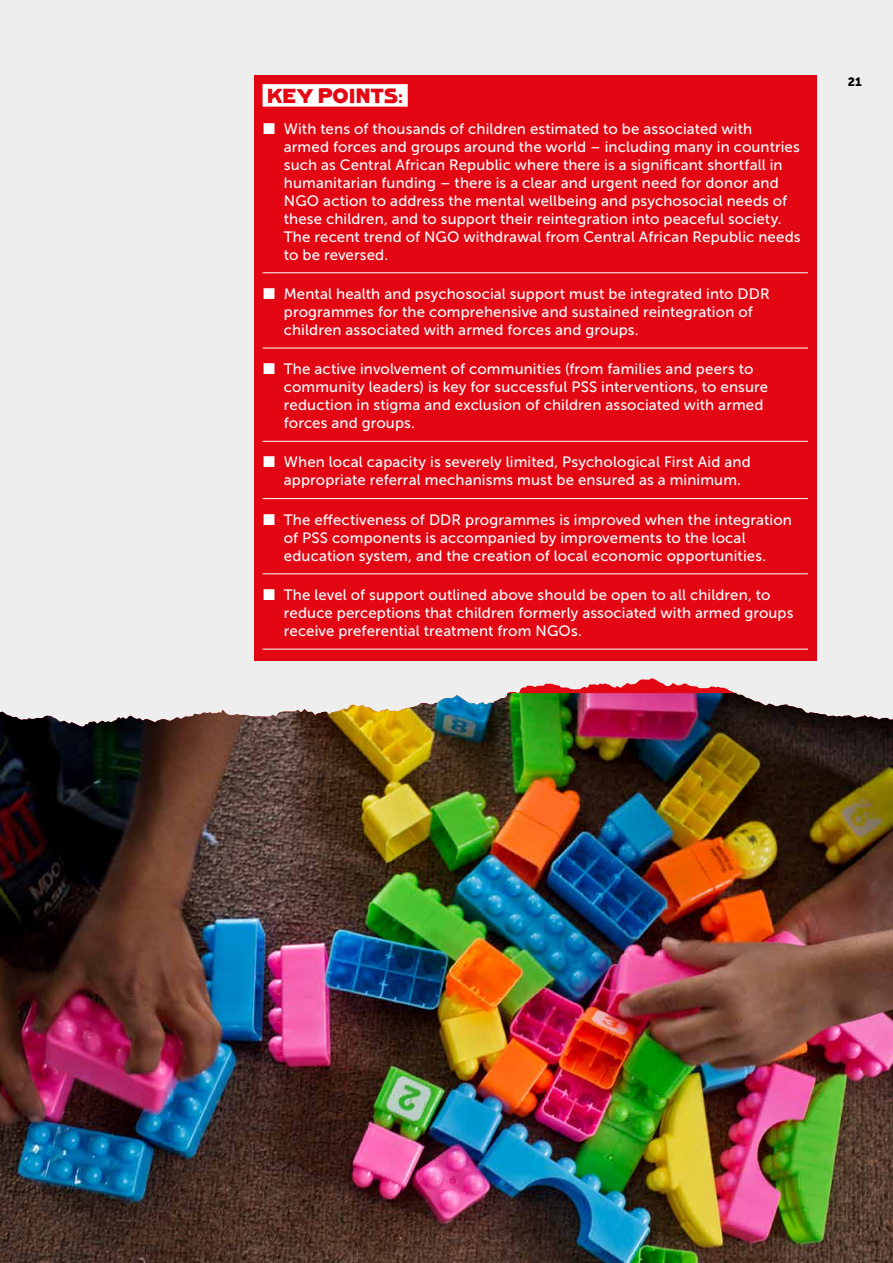
<style>
.page{position:relative;width:893px;height:1263px;background:#eee}
.page>*{position:absolute;margin:0;border:0;box-sizing:border-box;transform-origin:0 0}
.t1{font:19.5px "Lietz Lindau Hamburg";color:#e30613}
.t2{font:15px/18px "Museo Sans 500";letter-spacing:.01em;color:#fff}
.t3{font:12px "Museo Sans 900";color:#000}
</style>
<div class="page">
<img style="left:0;top:678px;width:893px;height:585px">
<img style="left:193px;top:693px;width:325px;height:24px">
<div style="left:254px;top:75px;width:562px;height:586px;background:#e30613"></div>
<div style="left:263px;top:84px;width:145px;height:23px;background:#fff"></div>
<hr style="left:263px;top:272px;width:545px;height:1px;background:#fff">
<hr style="left:263px;top:348px;width:545px;height:1px;background:#fff">
<hr style="left:263px;top:441px;width:545px;height:1px;background:#fff">
<hr style="left:263px;top:498px;width:545px;height:1px;background:#fff">
<hr style="left:263px;top:573px;width:545px;height:1px;background:#fff">
<hr style="left:263px;top:649px;width:545px;height:1px;background:#fff">
<h1 class="t1" style="left:267px;top:85px;width:137px">KEY POINTS:</h1>
<p class="t2" style="left:284px;top:119px;width:518px">With tens of thousands of children estimated to be associated with armed forces and groups around the world – including many in countries such as Central African Republic where there is a significant shortfall in humanitarian funding – there is a clear and urgent need for donor and NGO action to address the mental wellbeing and psychosocial needs of these children, and to support their reintegration into peaceful society.<br>The recent trend of NGO withdrawal from Central African Republic needs to be reversed.</p>
<p class="t2" style="left:284px;top:285px;width:487px">Mental health and psychosocial support must be integrated into DDR programmes for the comprehensive and sustained reintegration of children associated with armed forces and groups.</p>
<p class="t2" style="left:284px;top:360px;width:486px">The active involvement of communities (from families and peers to community leaders) is key for successful PSS interventions, to ensure reduction in stigma and exclusion of children associated with armed forces and groups.</p>
<p class="t2" style="left:284px;top:453px;width:468px">When local capacity is severely limited, Psychological First Aid and appropriate referral mechanisms must be ensured as a minimum.</p>
<p class="t2" style="left:284px;top:511px;width:510px">The effectiveness of DDR programmes is improved when the integration of PSS components is accompanied by improvements to the local education system, and the creation of local economic opportunities.</p>
<p class="t2" style="left:284px;top:586px;width:511px">The level of support outlined above should be open to all children, to reduce perceptions that children formerly associated with armed groups receive preferential treatment from NGOs.</p>
<p class="t3" style="left:848px;top:75px;width:15px">21</p>
</div>
